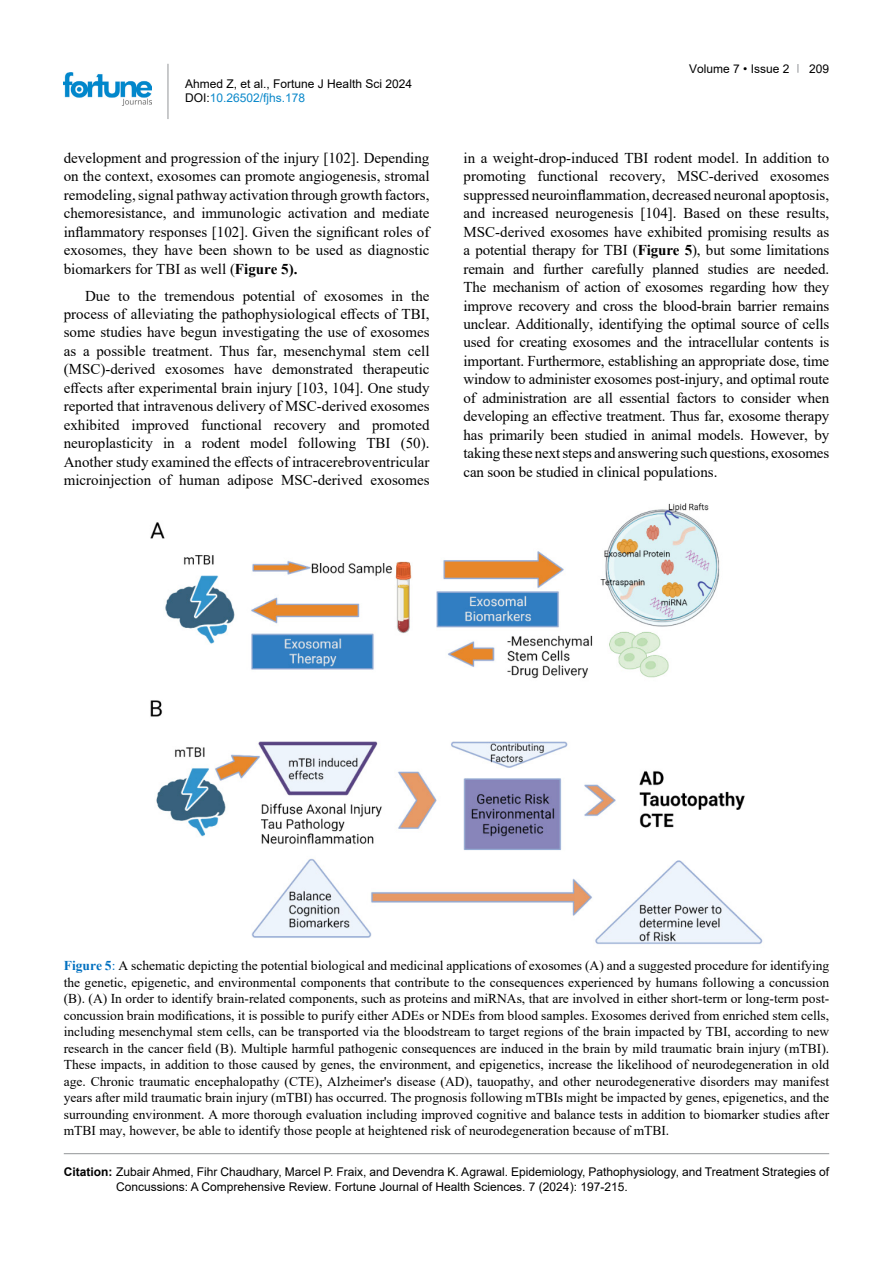
<style>
.page{position:relative;width:893px;height:1263px;background:#fff}
.page>*{position:absolute;margin:0;border:0;box-sizing:border-box;transform-origin:0 0}
.t1{font:15px/18.5px "Times New Roman";color:#000;text-align:justify}
.t2{font:13.5px/16.5px "Times New Roman";color:#000;text-align:justify}
.t3{font:12px/14.4px "Arial";color:#000}
.s1{color:#0a88ca}
.s2{font-weight:700}
.s3{font-weight:700;color:#0070c0}
.s4{color:#0070c0}
</style>
<div class="page">
<hr style="left:168px;top:64px;width:1px;height:55px;background:#939598">
<img style="left:64px;top:72px;width:88px;height:33px">
<hr style="left:64px;top:1153px;width:765px;height:1px;background:#939598">
<img style="left:150px;top:503px;width:613px;height:441px">
<p class="t3" style="left:185px;top:76px;width:228px">Ahmed Z, et al., Fortune J Health Sci 2024<br>DOI:<span class="s1">10.26502/fjhs.178</span></p>
<p class="t1" style="left:64px;top:148px;width:367px">development and progression of the injury [102]. Depending on the context, exosomes can promote angiogenesis, stromal remodeling, signal pathway activation through growth factors, chemoresistance, and immunologic activation and mediate inflammatory responses [102]. Given the significant roles of exosomes, they have been shown to be used as diagnostic biomarkers for TBI as well (<span class="s2">Figure 5).</span></p>
<p class="t1" style="left:64px;top:286px;width:367px;text-indent:21px">Due to the tremendous potential of exosomes in the process of alleviating the pathophysiological effects of TBI, some studies have begun investigating the use of exosomes as a possible treatment. Thus far, mesenchymal stem cell (MSC)-derived exosomes have demonstrated therapeutic effects after experimental brain injury [103, 104]. One study reported that intravenous delivery of MSC-derived exosomes exhibited improved functional recovery and promoted neuroplasticity in a rodent model following TBI (50).<br>Another study examined the effects of intracerebroventricular microinjection of human adipose MSC-derived exosomes</p>
<p class="t3" style="left:689px;top:61px;width:102px">Volume 7 • Issue 2</p>
<p class="t3" style="left:809px;top:61px;width:22px">209</p>
<p class="t1" style="left:463px;top:148px;width:367px">in a weight-drop-induced TBI rodent model. In addition to promoting functional recovery, MSC-derived exosomes suppressed neuroinflammation, decreased neuronal apoptosis, and increased neurogenesis [104]. Based on these results, MSC-derived exosomes have exhibited promising results as a potential therapy for TBI (<span class="s2">Figure 5</span>), but some limitations remain and further carefully planned studies are needed.<br>The mechanism of action of exosomes regarding how they improve recovery and cross the blood-brain barrier remains unclear. Additionally, identifying the optimal source of cells used for creating exosomes and the intracellular contents is important. Furthermore, establishing an appropriate dose, time window to administer exosomes post-injury, and optimal route of administration are all essential factors to consider when developing an effective treatment. Thus far, exosome therapy has primarily been studied in animal models. However, by taking these next steps and answering such questions, exosomes can soon be studied in clinical populations.</p>
<p class="t2" style="left:64px;top:957px;width:767px"><span class="s3">Figure 5</span><span class="s4">:</span> A schematic depicting the potential biological and medicinal applications of exosomes (A) and a suggested procedure for identifying the genetic, epigenetic, and environmental components that contribute to the consequences experienced by humans following a concussion (B). (A) In order to identify brain-related components, such as proteins and miRNAs, that are involved in either short-term or long-term post&shy;concussion brain modifications, it is possible to purify either ADEs or NDEs from blood samples. Exosomes derived from enriched stem cells, including mesenchymal stem cells, can be transported via the bloodstream to target regions of the brain impacted by TBI, according to new research in the cancer field (B). Multiple harmful pathogenic consequences are induced in the brain by mild traumatic brain injury (mTBI).<br>These impacts, in addition to those caused by genes, the environment, and epigenetics, increase the likelihood of neurodegeneration in old age. Chronic traumatic encephalopathy (CTE), Alzheimer's disease (AD), tauopathy, and other neurodegenerative disorders may manifest years after mild traumatic brain injury (mTBI) has occurred. The prognosis following mTBIs might be impacted by genes, epigenetics, and the surrounding environment. A more thorough evaluation including improved cognitive and balance tests in addition to biomarker studies after mTBI may, however, be able to identify those people at heightened risk of neurodegeneration because of mTBI.</p>
<p class="t3" style="left:116px;top:1164px;width:715px;line-height:15px;text-indent:-52px"><span class="s2">Citation:</span> Zubair Ahmed, Fihr Chaudhary, Marcel P. Fraix, and Devendra K. Agrawal. Epidemiology, Pathophysiology, and Treatment Strategies of<br>Concussions: A Comprehensive Review. Fortune Journal of Health Sciences. 7 (2024): 197-215.</p>
</div>
